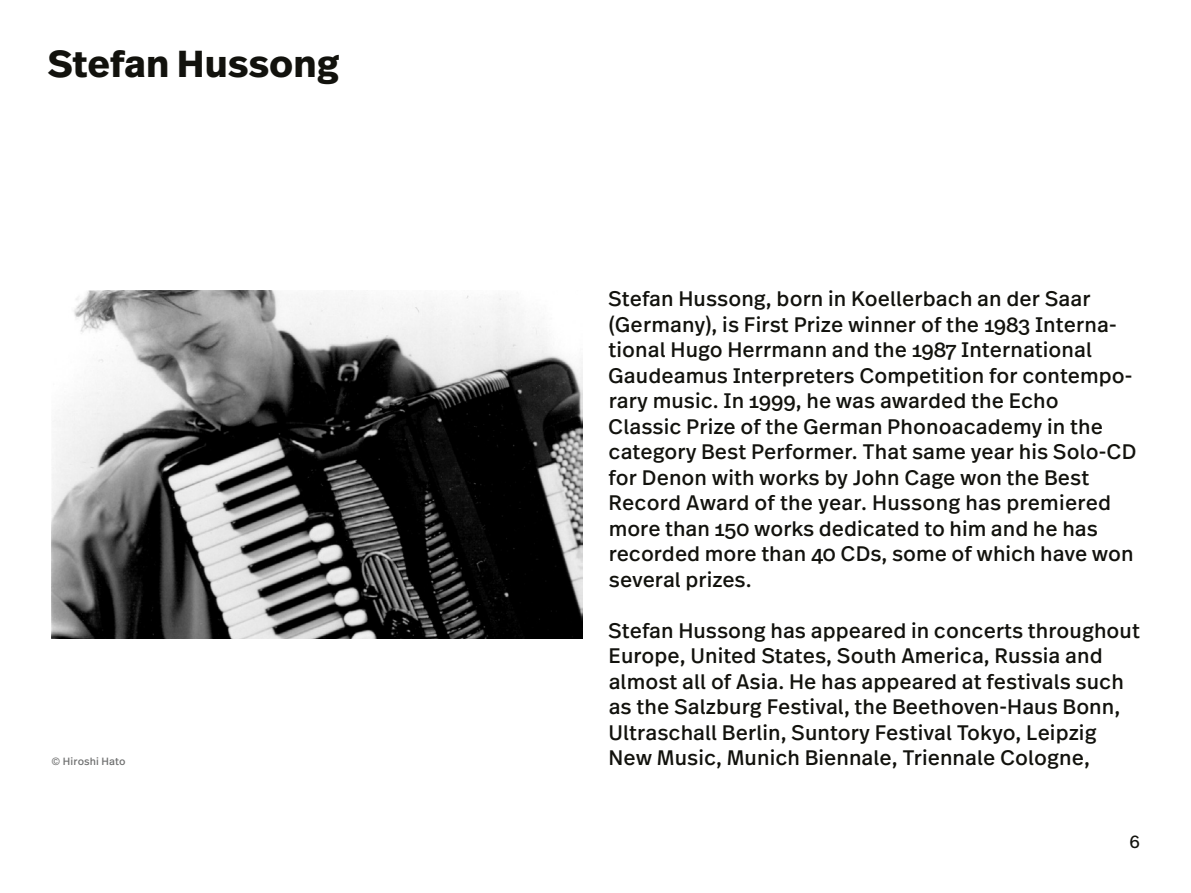
<style>
.page{position:relative;width:1191px;height:893px;background:#fff}
.page>*{position:absolute;margin:0;border:0;box-sizing:border-box;transform-origin:0 0}
.Head{font:700 37.5px "Real Text Pro";color:#12120d}
.Fließtext_englisch{font:21px/25.5px "Real Text Pro";letter-spacing:.005em;color:#12120d}
.t1{font:18px "Real Text Pro";color:#12120d}
.fotocredit{font:10.5px "Real Text Pro";letter-spacing:.01em;color:#6f7070}
</style>
<div class="page">
<img style="left:51px;top:290px;width:532px;height:349px">
<p class="Head" style="left:48px;top:36px;width:293px">Stefan Hussong</p>
<p class="Fließtext_englisch" style="left:608px;top:285px;width:530px">Stefan Hussong, born in Koellerbach an der Saar (Germany), is First Prize winner of the 1983 Interna&shy;tional Hugo Herrmann and the 1987 International Gaudeamus Interpreters Competition for contempo&shy;rary music. In 1999, he was awarded the Echo Classic Prize of the German Phonoacademy in the category Best Performer. That same year his Solo-CD for Denon with works by John Cage won the Best Record Award of the year. Hussong has premiered more than 150 works dedicated to him and he has recorded more than 40 CDs, some of which have won several prizes.</p>
<p class="Fließtext_englisch" style="left:608px;top:617px;width:533px">Stefan Hussong has appeared in concerts throughout Europe, United States, South America, Russia and almost all of Asia. He has appeared at festivals such as the Salzburg Festival, the Beethoven-Haus Bonn, Ultraschall Berlin, Suntory Festival Tokyo, Leipzig</p>
<p class="fotocredit" style="left:51px;top:754px;width:76px">© Hiroshi Hato</p>
<p class="Fließtext_englisch" style="left:608px;top:744px;width:483px">New Music, Munich Biennale, Triennale Cologne,</p>
<p class="t1" style="left:1129px;top:829px;width:12px">6</p>
</div>
